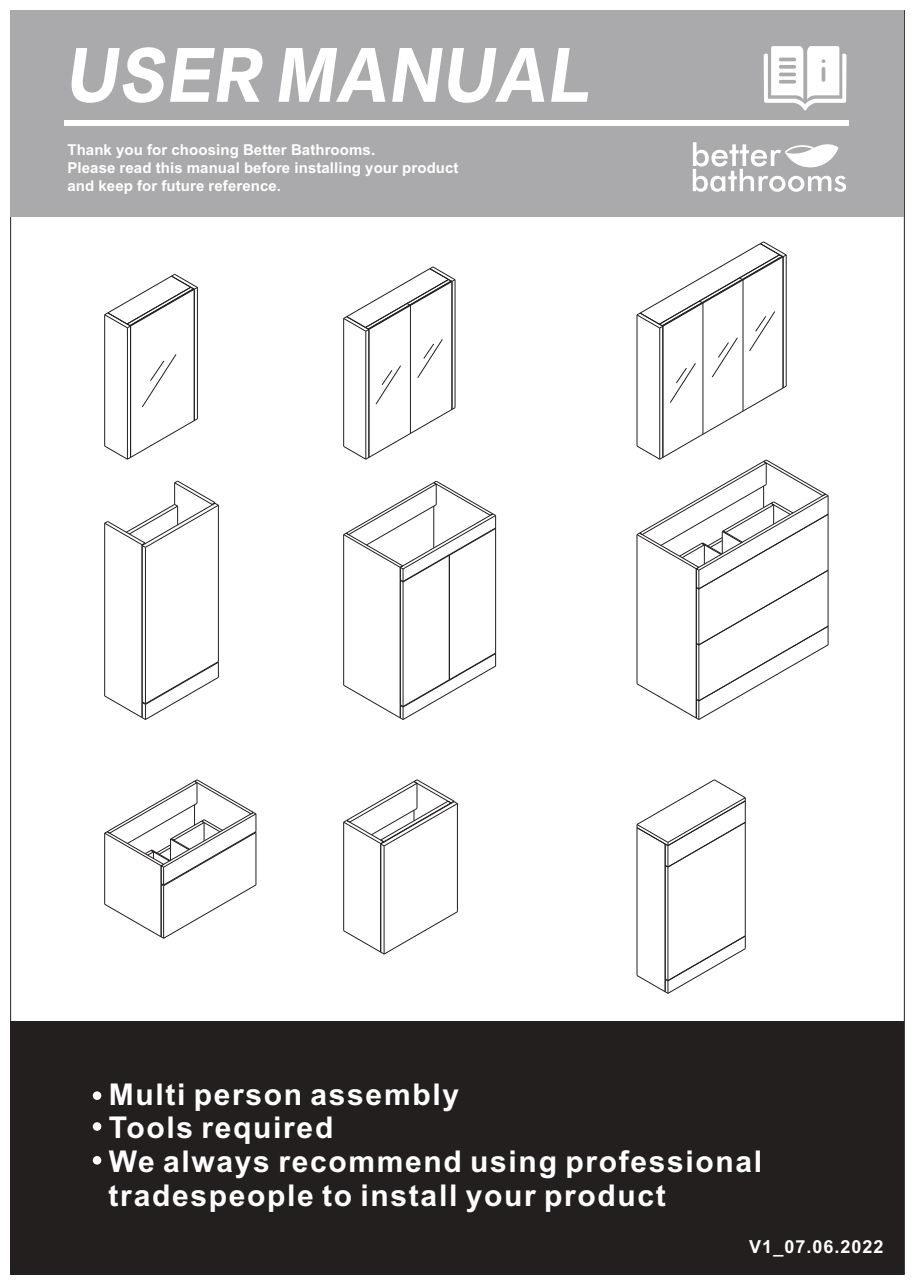
<style>
.page{position:relative;width:915px;height:1285px;background:#fff}
.page>*{position:absolute;margin:0;border:0;box-sizing:border-box;transform-origin:0 0}
.t1{font:62.55px "FZLTTHK GBK1 0";color:#fff;scale:.9 1}
.t2{font:700 30px/33.5px "Arial";letter-spacing:.055em;color:#fff}
.t3{font:700 18px "Arial";letter-spacing:.055em;color:#fff}
.t4{font:700 15px/18.5px "Arial";letter-spacing:.005em;color:#fff}
</style>
<div class="page">
<div style="left:11px;top:1020px;width:893px;height:253px;background:#241f1f"></div>
<div style="left:93px;top:1091px;width:8px;height:8px;background:#fff;border-radius:50%"></div>
<svg style="left:93px;top:1121px;width:8px;height:9px"></svg>
<svg style="left:93px;top:1155px;width:8px;height:9px"></svg>
<div style="left:11px;top:11px;width:893px;height:206px;background:#aaaaac"></div>
<svg style="left:692px;top:142px;width:153px;height:50px"></svg>
<svg style="left:763px;top:46px;width:83px;height:64px"></svg>
<div style="left:64px;top:120px;width:785px;height:5px;background:#fff"></div>
<hr style="left:104px;top:314px;width:1px;height:132px;background:#241f1f">
<svg style="left:104px;top:418px;width:94px;height:41px"></svg>
<hr style="left:130px;top:326px;width:1px;height:131px;background:#241f1f">
<svg style="left:104px;top:274px;width:94px;height:54px"></svg>
<hr style="left:194px;top:289px;width:1px;height:131px;background:#241f1f">
<svg style="left:142px;top:354px;width:34px;height:53px"></svg>
<hr style="left:127px;top:328px;width:1px;height:131px;background:#241f1f">
<hr style="left:197px;top:287px;width:1px;height:131px;background:#241f1f">
<hr style="left:343px;top:318px;width:1px;height:128px;background:#241f1f">
<hr style="left:368px;top:329px;width:1px;height:128px;background:#241f1f">
<hr style="left:451px;top:281px;width:1px;height:128px;background:#241f1f">
<hr style="left:454px;top:280px;width:1px;height:127px;background:#241f1f">
<svg style="left:343px;top:266px;width:112px;height:66px"></svg>
<hr style="left:410px;top:305px;width:1px;height:128px;background:#241f1f">
<svg style="left:343px;top:339px;width:112px;height:120px"></svg>
<hr style="left:365px;top:331px;width:1px;height:128px;background:#241f1f">
<hr style="left:636px;top:827px;width:1px;height:148px;background:#241f1f">
<hr style="left:664px;top:865px;width:1px;height:113px;background:#241f1f">
<svg style="left:636px;top:935px;width:109px;height:58px"></svg>
<hr style="left:667px;top:866px;width:1px;height:114px;background:#241f1f">
<svg style="left:636px;top:779px;width:109px;height:88px"></svg>
<hr style="left:744px;top:822px;width:1px;height:113px;background:#241f1f">
<hr style="left:343px;top:534px;width:1px;height:151px;background:#241f1f">
<hr style="left:402px;top:582px;width:1px;height:124px;background:#241f1f">
<hr style="left:400px;top:580px;width:1px;height:124px;background:#241f1f">
<svg style="left:343px;top:652px;width:153px;height:68px"></svg>
<hr style="left:449px;top:555px;width:1px;height:124px;background:#241f1f">
<hr style="left:495px;top:528px;width:1px;height:125px;background:#241f1f">
<svg style="left:343px;top:480px;width:153px;height:102px"></svg>
<hr style="left:104px;top:523px;width:1px;height:172px;background:#241f1f">
<hr style="left:142px;top:545px;width:1px;height:156px;background:#241f1f">
<svg style="left:104px;top:661px;width:115px;height:59px"></svg>
<hr style="left:145px;top:547px;width:1px;height:156px;background:#241f1f">
<hr style="left:218px;top:505px;width:1px;height:156px;background:#241f1f">
<svg style="left:104px;top:480px;width:115px;height:68px"></svg>
<svg style="left:104px;top:779px;width:152px;height:159px"></svg>
<hr style="left:343px;top:822px;width:1px;height:108px;background:#241f1f">
<hr style="left:380px;top:843px;width:1px;height:108px;background:#241f1f">
<svg style="left:343px;top:911px;width:115px;height:43px"></svg>
<hr style="left:383px;top:845px;width:1px;height:108px;background:#241f1f">
<hr style="left:457px;top:803px;width:1px;height:108px;background:#241f1f">
<svg style="left:343px;top:779px;width:115px;height:67px"></svg>
<svg style="left:636px;top:241px;width:192px;height:479px"></svg>
<hr style="left:827px;top:514px;width:1px;height:56px;background:#241f1f">
<h1 class="t1" style="left:66px;top:41px;width:595px">USER MANUAL</h1>
<p class="t4" style="left:67px;top:141px;width:392px">Thank you for choosing Better Bathrooms.<br>Please read this manual before installing your product and keep for future reference.</p>
<h2 class="t2" style="left:109px;top:1080px;width:654px">Multi person assembly<br>Tools required<br>We always recommend using professional tradespeople to install your product</h2>
<p class="t3" style="left:749px;top:1239px;width:136px">V1_07.06.2022</p>
</div>
